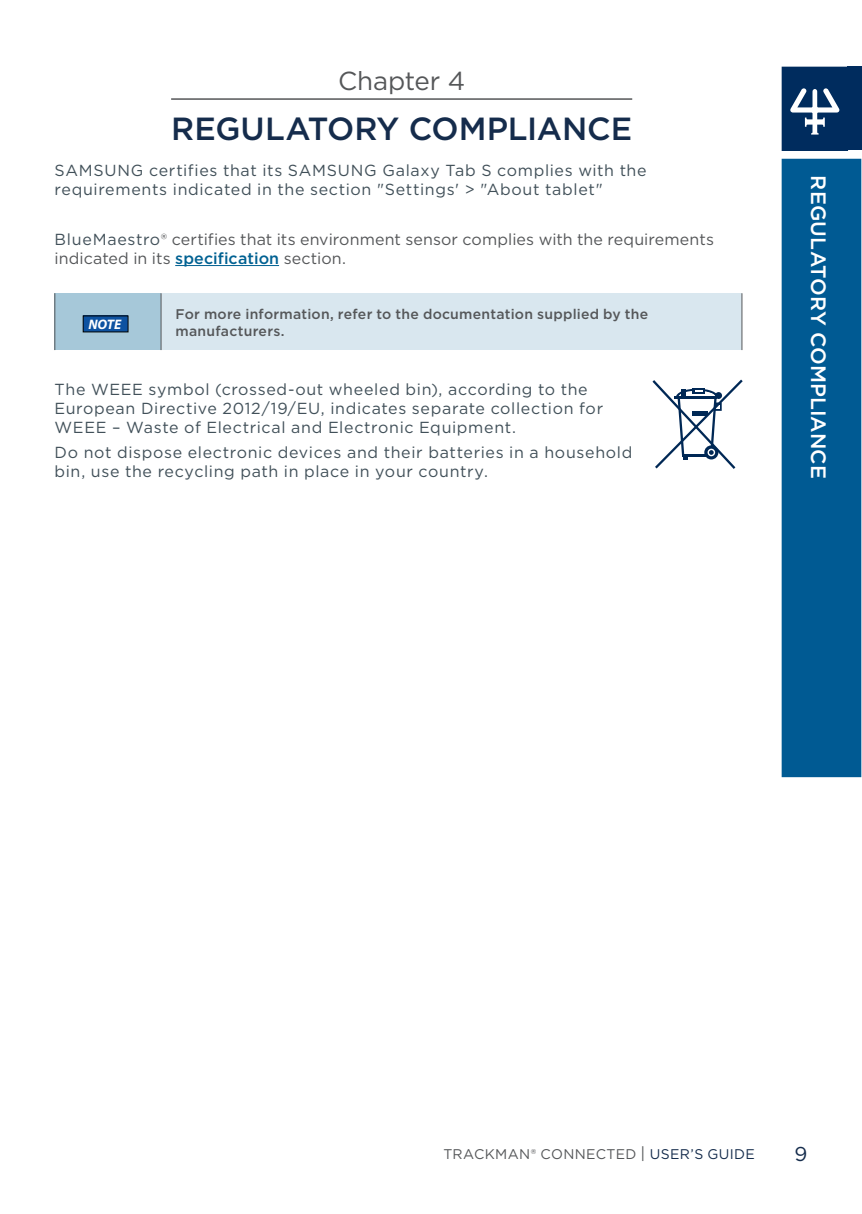
<style>
.page{position:relative;width:862px;height:1214px;background:#fff}
.page>*{position:absolute;margin:0;border:0;box-sizing:border-box;transform-origin:0 0}
.Chapter_Title{font:500 32px "Gotham";letter-spacing:-.005em;color:#152c4c}
.Chapter_Number{font:26px "Gotham";letter-spacing:-.01em;color:#555759}
.t1{font:500 20.8px "Gotham";letter-spacing:.005em;color:#fff}
.t2{font:20px "Gotham";color:#152c4c}
.Warranty_Text{font:16px/19.2px "Gotham";letter-spacing:.04em;color:#415059}
.Warranty_Text-2{font:16px/19.2px "Gotham";letter-spacing:.005em;color:#555759}
.Left_Body{font:500 14px/16.8px "Gotham";letter-spacing:.02em;color:#555759}
.t3{font:14px "Gotham";letter-spacing:.025em;color:#555759}
.t4{font:italic 700 13.8px "Myriad Pro";color:#fff}
.s1{color:#415059}
.s2{font-weight:500;color:#006192}
.s3{font-size:16px}
.s4{color:#152c4c}
</style>
<div class="page">
<div style="left:781px;top:159px;width:80px;height:618px;background:#005a93;border:2px solid #005a93"></div>
<div style="left:847px;top:67px;width:15px;height:83px;background:#002c5e"></div>
<svg style="left:781px;top:67px;width:66px;height:83px;background:#254a75"></svg>
<hr style="left:171px;top:98px;width:461px;height:2px;background:#555759">
<hr style="left:175px;top:265px;width:104px;height:1px;background:#006192">
<div style="left:55px;top:293px;width:106px;height:57px;background:#a6c8d9"></div>
<div style="left:161px;top:293px;width:581px;height:57px;background:#d9e7ef"></div>
<hr style="left:54px;top:293px;width:1px;height:57px;background:#555759">
<hr style="left:161px;top:293px;width:1px;height:57px;background:#555759">
<hr style="left:741px;top:293px;width:1px;height:57px;background:#555759">
<div style="left:83px;top:316px;width:45px;height:16px;background:#0d52a1"></div>
<svg style="left:652px;top:379px;width:90px;height:90px"></svg>
<p class="Chapter_Number" style="left:338px;top:64px;width:129px">Chapter 4</p>
<p class="Chapter_Title" style="left:171px;top:107px;width:462px">REGULATORY COMPLIANCE</p>
<p class="Warranty_Text" style="left:55px;top:160px;width:593px">SAMSUNG certifies that its SAMSUNG Galaxy Tab S complies with the requirements indicated in the section "Settings' &gt; "About tablet"</p>
<p class="Warranty_Text-2" style="left:55px;top:229px;width:661px"><span class="s1">BlueMaestro</span>® certifies that its environment sensor complies with the requirements indicated in its <span class="s2">specification</span> section.</p>
<p class="t4" style="left:88px;top:315px;width:34px">NOTE</p>
<p class="Left_Body" style="left:175px;top:305px;width:474px">For more information, refer to the documentation supplied by the manufacturers.</p>
<p class="Warranty_Text" style="left:55px;top:379px;width:550px">The WEEE symbol (crossed-out wheeled bin), according to the<br>European Directive 2012/19/EU, indicates separate collection for<br>WEEE – Waste of Electrical and Electronic Equipment.</p>
<p class="Warranty_Text" style="left:55px;top:442px;width:579px">Do not dispose electronic devices and their batteries in a household bin, use the recycling path in place in your country.</p>
<h3 class="t1" style="left:832px;top:175px;width:305px;rotate:90deg">REGULATORY COMPLIANCE</h3>
<p class="t3" style="left:443px;top:1144px;width:313px">TRACKMAN® CONNECTED <span class="s3">|</span> <span class="s4">USER’S GUIDE</span></p>
<p class="t2" style="left:794px;top:1141px;width:14px">9</p>
</div>
